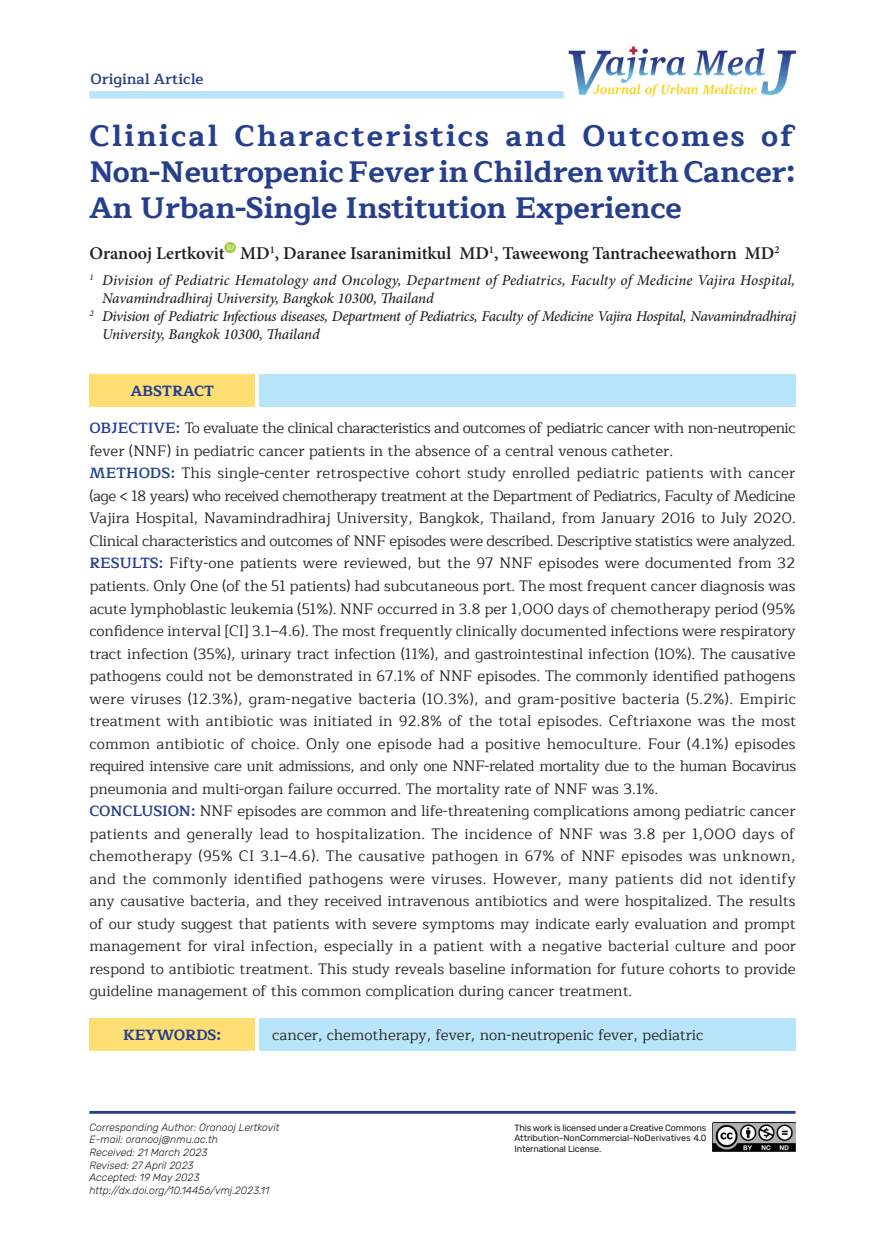
<style>
.page{position:relative;width:885px;height:1234px;background:#fff}
.page>*{position:absolute;margin:0;border:0;box-sizing:border-box;transform-origin:0 0}
._1_Head{font:700 30px/36px "Maitree";color:#253f8e;text-align:justify}
._1_name{font:600 18px "Minion Pro";color:#231f20}
._2_text_10_pt{font:15px/22.5px "Maitree";letter-spacing:-.015em;color:#231f20;text-align:justify}
._1_address{font:italic 500 15px/18px "Minion Pro";letter-spacing:-.01em;color:#231f20}
._1_keywords_t{font:15px "Maitree";color:#231f20}
._0_Original{font:600 15px "Maitree";color:#253f8e}
._1_keywords_H{font:700 15px "Maitree";color:#253f8e}
._1_Abstract_H{font:700 15px "Maitree";color:#253f8e}
._0_corresponding{font:italic 300 10.5px "Rubik";color:#231f20}
._0_License{font:9px/10.8px "Rubik";letter-spacing:-.02em;color:#231f20;text-align:justify}
.s1{font-weight:600;color:#253f8e}
</style>
<div class="page">
<div style="left:89px;top:91px;width:474px;height:7px;background:#b9e5fa"></div>
<img style="left:568px;top:47px;width:228px;height:50px">
<hr style="left:89px;top:1110px;width:706px;height:3px;background:#274190">
<img style="left:712px;top:1122px;width:83px;height:28px">
<svg style="left:225px;top:242px;width:10px;height:11px"></svg>
<div style="left:259px;top:374px;width:536px;height:33px;background:#b9e5fa"></div>
<div style="left:259px;top:1017px;width:536px;height:33px;background:#b9e5fa"></div>
<div style="left:89px;top:374px;width:166px;height:33px;background:#ffdf74"></div>
<div style="left:89px;top:1017px;width:166px;height:33px;background:#ffdf74"></div>
<p class="_0_Original" style="left:91px;top:66px;width:114px">Original Article</p>
<p class="_1_Head" style="left:89px;top:117px;width:707px">Clinical Characteristics and Outcomes of Non-Neutropenic Fever in Children with Cancer:<br>An Urban-Single Institution Experience</p>
<p class="_1_name" style="left:89px;top:240px;width:691px">Oranooj Lertkovit MD<sup>1</sup>, Daranee Isaranimitkul MD<sup>1</sup>, Taweewong Tantracheewathorn MD<sup>2</sup></p>
<p class="_1_address" style="left:102px;top:271px;width:694px;text-indent:-13px"><sup>1</sup> Division of Pediatric Hematology and Oncology, Department of Pediatrics, Faculty of Medicine Vajira Hospital,<br>Navamindradhiraj University, Bangkok 10300, Thailand</p>
<p class="_1_address" style="left:102px;top:307px;width:695px;text-indent:-13px"><sup>2</sup> Division of Pediatric Infectious diseases, Department of Pediatrics, Faculty of Medicine Vajira Hospital, Navamindradhiraj<br>University, Bangkok 10300, Thailand</p>
<p class="_1_Abstract_H" style="left:131px;top:378px;width:85px">ABSTRACT</p>
<p class="_2_text_10_pt" style="left:89px;top:417px;width:707px"><span class="s1">OBJECTIVE:</span> To evaluate the clinical characteristics and outcomes of pediatric cancer with non-neutropenic fever (NNF) in pediatric cancer patients in the absence of a central venous catheter.</p>
<p class="_2_text_10_pt" style="left:89px;top:462px;width:707px"><span class="s1">METHODS:</span> This single-center retrospective cohort study enrolled pediatric patients with cancer (age &lt; 18 years) who received chemotherapy treatment at the Department of Pediatrics, Faculty of Medicine Vajira Hospital, Navamindradhiraj University, Bangkok, Thailand, from January 2016 to July 2020.<br>Clinical characteristics and outcomes of NNF episodes were described. Descriptive statistics were analyzed.</p>
<p class="_2_text_10_pt" style="left:89px;top:552px;width:708px"><span class="s1">RESULTS:</span> Fifty-one patients were reviewed, but the 97 NNF episodes were documented from 32 patients. Only One (of the 51 patients) had subcutaneous port. The most frequent cancer diagnosis was acute lymphoblastic leukemia (51%). NNF occurred in 3.8 per 1,000 days of chemotherapy period (95% confidence interval [CI] 3.1–4.6). The most frequently clinically documented infections were respiratory tract infection (35%), urinary tract infection (11%), and gastrointestinal infection (10%). The causative pathogens could not be demonstrated in 67.1% of NNF episodes. The commonly identified pathogens were viruses (12.3%), gram-negative bacteria (10.3%), and gram-positive bacteria (5.2%). Empiric treatment with antibiotic was initiated in 92.8% of the total episodes. Ceftriaxone was the most common antibiotic of choice. Only one episode had a positive hemoculture. Four (4.1%) episodes required intensive care unit admissions, and only one NNF-related mortality due to the human Bocavirus pneumonia and multi-organ failure occurred. The mortality rate of NNF was 3.1%.</p>
<p class="_2_text_10_pt" style="left:89px;top:799px;width:708px"><span class="s1">CONCLUSION:</span> NNF episodes are common and life-threatening complications among pediatric cancer patients and generally lead to hospitalization. The incidence of NNF was 3.8 per 1,000 days of chemotherapy (95% CI 3.1–4.6). The causative pathogen in 67% of NNF episodes was unknown, and the commonly identified pathogens were viruses. However, many patients did not identify any causative bacteria, and they received intravenous antibiotics and were hospitalized. The results of our study suggest that patients with severe symptoms may indicate early evaluation and prompt management for viral infection, especially in a patient with a negative bacterial culture and poor respond to antibiotic treatment. This study reveals baseline information for future cohorts to provide guideline management of this common complication during cancer treatment.</p>
<p class="_1_keywords_H" style="left:123px;top:1021px;width:99px">KEYWORDS:</p>
<p class="_1_keywords_t" style="left:272px;top:1022px;width:432px">cancer, chemotherapy, fever, non-neutropenic fever, pediatric</p>
<p class="_0_corresponding" style="left:89px;top:1121px;width:192px">Corresponding Author: Oranooj Lertkovit</p>
<p class="_0_corresponding" style="left:89px;top:1133px;width:130px">E-mail: oranooj@nmu.ac.th</p>
<p class="_0_corresponding" style="left:89px;top:1146px;width:119px">Received: 21 March 2023</p>
<p class="_0_corresponding" style="left:89px;top:1158px;width:106px">Revised: 27 April 2023</p>
<p class="_0_corresponding" style="left:89px;top:1171px;width:111px">Accepted: 19 May 2023</p>
<p class="_0_corresponding" style="left:89px;top:1184px;width:181px">http://dx.doi.org/10.14456/vmj.2023.11</p>
<p class="_0_License" style="left:514px;top:1121px;width:193px">This work is licensed under a Creative Commons Attribution-NonCommercial-NoDerivatives 4.0<br>International License.</p>
</div>
